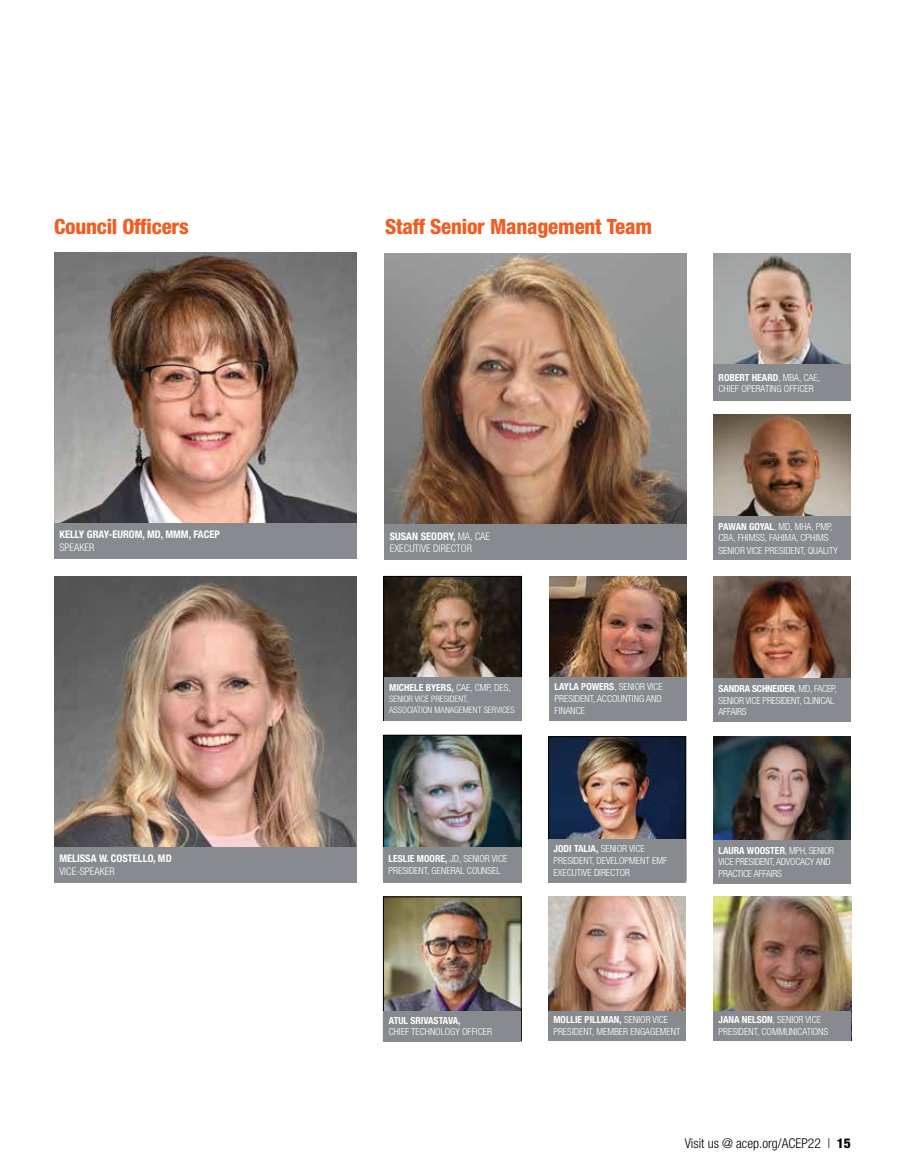
<style>
.page{position:relative;width:905px;height:1175px;background:#fff}
.page>*{position:absolute;margin:0;border:0;box-sizing:border-box;transform-origin:0 0}
.t1{font:800 condensed 21px "Helvetica Neue LT Std";letter-spacing:-.01em;color:#f15d22}
.t2{font:300 condensed 13.5px "Helvetica Neue LT Std";color:#000}
.t3{font:300 condensed 10.5px/12.6px "Helvetica Neue LT Std";color:#fff}
.t4{font:700 condensed 10.5px "Helvetica Neue LT Std";color:#fff}
.t5{font:300 condensed 9.75px/11.7px "Helvetica Neue LT Std";color:#fff}
.t6{font:300 condensed 9.75px/11.7px "Helvetica Neue LT Std";letter-spacing:-.02em;color:#fff}
.t7{font:700 condensed 9.75px "Helvetica Neue LT Std";color:#fff}
.t8{font:300 condensed 8.85px/10.6px "Helvetica Neue LT Std";color:#fff}
.s1{font-weight:700}
.s2{font-weight:300}
.s3{font-weight:800}
</style>
<div class="page">
<img style="left:384px;top:254px;width:303px;height:270px">
<div style="left:384px;top:524px;width:303px;height:36px;background:#878a8f"></div>
<img style="left:713px;top:896px;width:138px;height:144px">
<div style="left:713px;top:1011px;width:137px;height:29px;background:#878a8f"></div>
<img style="left:385px;top:578px;width:134px;height:99px">
<div style="left:383px;top:576px;width:138px;height:144px;border:1px solid #000"></div>
<div style="left:384px;top:677px;width:137px;height:43px;background:#878a8f"></div>
<img style="left:54px;top:576px;width:302px;height:270px">
<div style="left:54px;top:846px;width:302px;height:36px;background:#878a8f"></div>
<img style="left:385px;top:737px;width:134px;height:109px">
<div style="left:383px;top:735px;width:138px;height:144px;border:1px solid #000"></div>
<div style="left:383px;top:846px;width:138px;height:36px;background:#878a8f"></div>
<img style="left:549px;top:576px;width:138px;height:101px">
<div style="left:549px;top:677px;width:138px;height:43px;background:#878a8f"></div>
<img style="left:550px;top:738px;width:134px;height:100px">
<div style="left:548px;top:736px;width:138px;height:145px;border:1px solid #000"></div>
<div style="left:548px;top:838px;width:138px;height:44px;background:#878a8f"></div>
<img style="left:54px;top:252px;width:302px;height:271px">
<div style="left:54px;top:523px;width:302px;height:35px;background:#878a8f"></div>
<img style="left:548px;top:896px;width:138px;height:144px">
<div style="left:548px;top:1011px;width:137px;height:29px;background:#878a8f"></div>
<img style="left:385px;top:898px;width:134px;height:113px">
<div style="left:383px;top:896px;width:138px;height:145px;border:1px solid #000"></div>
<div style="left:383px;top:1011px;width:138px;height:29px;background:#878a8f"></div>
<img style="left:713px;top:254px;width:137px;height:111px">
<div style="left:713px;top:365px;width:137px;height:36px;background:#878a8f"></div>
<img style="left:713px;top:415px;width:137px;height:101px">
<div style="left:713px;top:516px;width:137px;height:44px;background:#878a8f"></div>
<img style="left:713px;top:576px;width:137px;height:102px">
<div style="left:713px;top:678px;width:137px;height:43px;background:#878a8f"></div>
<img style="left:713px;top:736px;width:137px;height:104px">
<div style="left:713px;top:840px;width:138px;height:43px;background:#878a8f"></div>
<h1 class="t1" style="left:54px;top:214px;width:136px">Council Officers</h1>
<h1 class="t1" style="left:385px;top:214px;width:268px">Staff Senior Management Team</h1>
<p class="t5" style="left:718px;top:371px;width:103px"><span class="s1">ROBERT HEARD</span>, MBA, CAE,<br>CHIEF OPERATING OFFICER</p>
<p class="t4" style="left:59px;top:528px;width:162px">KELLY GRAY-EUROM, MD, MMM, FACEP</p>
<p class="t3" style="left:59px;top:540px;width:36px">SPEAKER</p>
<p class="t3" style="left:390px;top:529px;width:102px"><span class="s1">SUSAN SEODRY,</span> MA, CAE<br>EXECUTIVE DIRECTOR</p>
<p class="t7" style="left:389px;top:682px;width:123px">MICHELE BYERS, <span class="s2">CAE, CMP, DES,</span></p>
<p class="t8" style="left:389px;top:693px;width:127px">SENIOR VICE PRESIDENT,<br>ASSOCIATION MANAGEMENT SERVICES</p>
<p class="t5" style="left:554px;top:681px;width:110px;text-align:justify"><span class="s1">LAYLA POWERS</span>, SENIOR VICE PRESIDENT, ACCOUNTING AND FINANCE</p>
<p class="t5" style="left:718px;top:520px;width:121px;line-height:12.1px"><span class="s1">PAWAN GOYAL</span>, MD, MHA, PMP,<br>CBA, FHIMSS, FAHIMA, CPHIMS<br>SENIOR VICE PRESIDENT, QUALITY</p>
<p class="t6" style="left:718px;top:682px;width:120px"><span class="s1">SANDRA SCHNEIDER</span>, MD, FACEP,<br>SENIOR VICE PRESIDENT, CLINICAL<br>AFFAIRS</p>
<p class="t4" style="left:59px;top:851px;width:114px">MELISSA W. COSTELLO, MD</p>
<p class="t3" style="left:59px;top:864px;width:57px">VICE-SPEAKER</p>
<p class="t5" style="left:388px;top:852px;width:120px"><span class="s1">LESLIE MOORE,</span> JD, SENIOR VICE<br>PRESIDENT, GENERAL COUNSEL</p>
<p class="t5" style="left:553px;top:843px;width:115px"><span class="s1">JODI TALIA,</span> SENIOR VICE<br>PRESIDENT, DEVELOPMENT EMF<br>EXECUTIVE DIRECTOR</p>
<p class="t6" style="left:718px;top:844px;width:117px"><span class="s1">LAURA WOOSTER</span>, MPH, SENIOR<br>VICE PRESIDENT, ADVOCACY AND<br>PRACTICE AFFAIRS</p>
<p class="t7" style="left:389px;top:1014px;width:73px">ATUL SRIVASTAVA,</p>
<p class="t5" style="left:389px;top:1025px;width:105px">CHIEF TECHNOLOGY OFFICER</p>
<p class="t5" style="left:553px;top:1014px;width:128px"><span class="s1">MOLLIE PILLMAN,</span> SENIOR VICE<br>PRESIDENT, MEMBER ENGAGEMENT</p>
<p class="t5" style="left:718px;top:1014px;width:111px"><span class="s1">JANA NELSON</span>, SENIOR VICE<br>PRESIDENT, COMMUNICATIONS</p>
<h2 class="t2" style="left:684px;top:1135px;width:168px">Visit us @ acep.org/ACEP22 | <span class="s3">15</span></h2>
</div>
